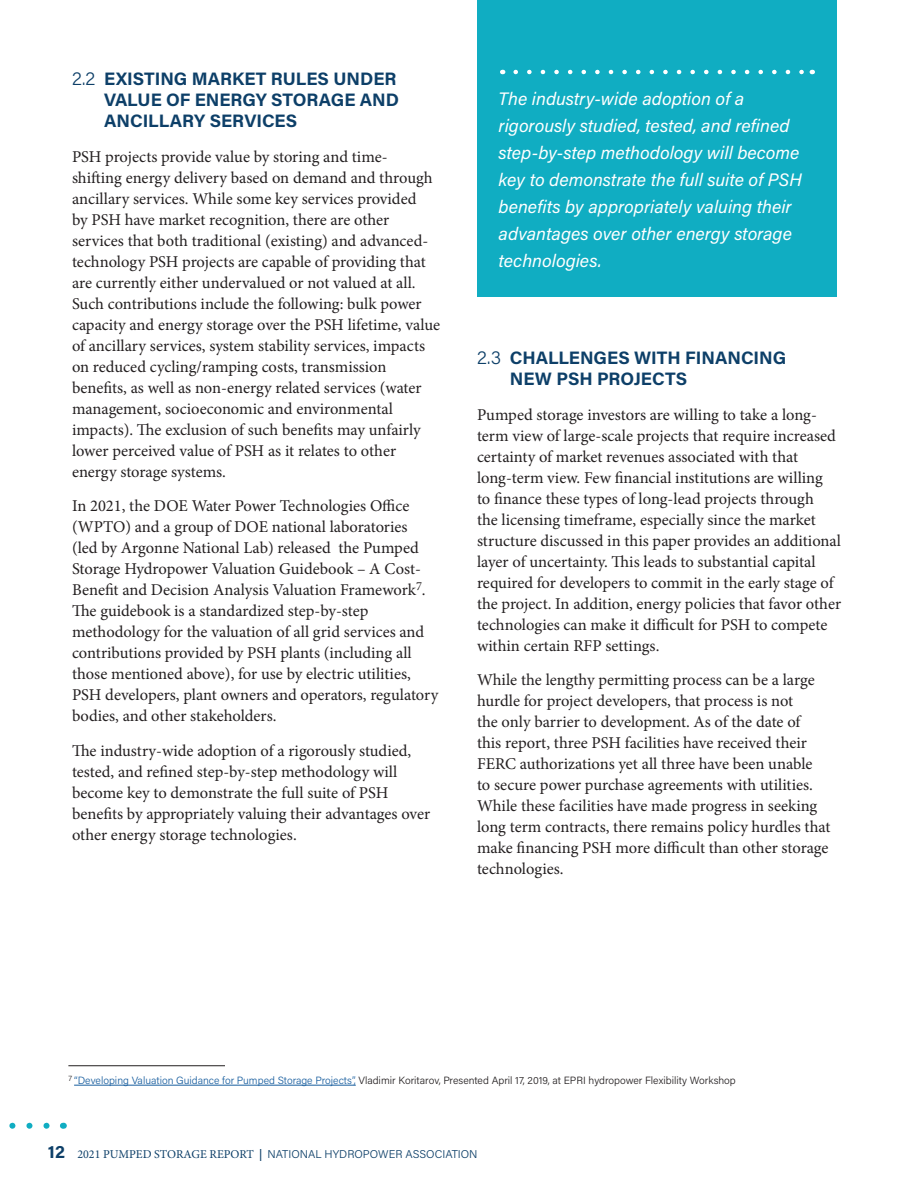
<style>
.page{position:relative;width:918px;height:1188px;background:#fff}
.page>*{position:absolute;margin:0;border:0;box-sizing:border-box;transform-origin:0 0}
.t1{font:italic 18px/27px "Acumin Pro";color:#fff}
.newahead{font:700 18px/21px "Acumin Pro";color:#0d3f68}
.t2{font:16.5px/21px "Minion Pro";color:#231f20}
.t3{font:300 11.25px "Acumin Pro";color:#0d3f68}
.t4{font:300 10.5px "Acumin Pro";color:#231f20}
.s1{font-weight:300}
.s2{color:#175d9e}
.s3{font-family:"Minion Pro";font-weight:400;font-size:12px}
.s4{font-family:"Minion Pro";font-weight:700;font-size:12px}
</style>
<div class="page">
<svg style="left:9px;top:1123px;width:41px;height:6px"></svg>
<hr style="left:68px;top:1065px;width:157px;height:1px;background:#231f20">
<hr style="left:74px;top:1085px;width:282px;height:1px;background:#175d9e">
<div style="left:477px;top:0;width:360px;height:297px;background:#10adc2"></div>
<svg style="left:516px;top:70px;width:288px;height:4px"></svg>
<p class="newahead" style="left:104px;top:68px;width:296px;text-indent:-32px"><span class="s1">2.2</span> EXISTING MARKET RULES UNDER<br>VALUE OF ENERGY STORAGE AND<br>ANCILLARY SERVICES</p>
<p class="t2" style="left:72px;top:146px;width:370px">PSH projects provide value by storing and time&shy;shifting energy delivery based on demand and through ancillary services. While some key services provided<br>by PSH have market recognition, there are other services that both traditional (existing) and advanced&shy;technology PSH projects are capable of providing that are currently either undervalued or not valued at all.<br>Such contributions include the following: bulk power capacity and energy storage over the PSH lifetime, value of ancillary services, system stability services, impacts on reduced cycling/ramping costs, transmission benefits, as well as non-energy related services (water management, socioeconomic and environmental impacts). The exclusion of such benefits may unfairly lower perceived value of PSH as it relates to other energy storage systems.</p>
<p class="t2" style="left:72px;top:496px;width:368px">In 2021, the DOE Water Power Technologies Office (WPTO) and a group of DOE national laboratories<br>(led by Argonne National Lab) released the Pumped Storage Hydropower Valuation Guidebook – A Cost-Benefit and Decision Analysis Valuation Framework<sup>7</sup>.<br>The guidebook is a standardized step-by-step methodology for the valuation of all grid services and contributions provided by PSH plants (including all those mentioned above), for use by electric utilities, PSH developers, plant owners and operators, regulatory bodies, and other stakeholders.</p>
<p class="t2" style="left:72px;top:740px;width:360px">The industry-wide adoption of a rigorously studied, tested, and refined step-by-step methodology will become key to demonstrate the full suite of PSH benefits by appropriately valuing their advantages over other energy storage technologies.</p>
<p class="t1" style="left:499px;top:84px;width:305px">The industry-wide adoption of a rigorously studied, tested, and refined step-by-step methodology will become key to demonstrate the full suite of PSH benefits by appropriately valuing their advantages over other energy storage technologies.</p>
<p class="newahead" style="left:510px;top:347px;width:278px;text-indent:-33px"><span class="s1">2.3</span> CHALLENGES WITH FINANCING<br>NEW PSH PROJECTS</p>
<p class="t2" style="left:477px;top:404px;width:366px">Pumped storage investors are willing to take a long&shy;term view of large-scale projects that require increased certainty of market revenues associated with that long-term view. Few financial institutions are willing<br>to finance these types of long-lead projects through<br>the licensing timeframe, especially since the market structure discussed in this paper provides an additional layer of uncertainty. This leads to substantial capital required for developers to commit in the early stage of the project. In addition, energy policies that favor other technologies can make it difficult for PSH to compete within certain RFP settings.</p>
<p class="t2" style="left:477px;top:670px;width:355px">While the lengthy permitting process can be a large hurdle for project developers, that process is not<br>the only barrier to development. As of the date of<br>this report, three PSH facilities have received their FERC authorizations yet all three have been unable<br>to secure power purchase agreements with utilities.<br>While these facilities have made progress in seeking long term contracts, there remains policy hurdles that make financing PSH more difficult than other storage technologies.</p>
<p class="t4" style="left:68px;top:1073px;width:669px"><sup>7</sup> <span class="s2">“Developing Valuation Guidance for Pumped Storage Projects”,</span> Vladimir Koritarov, Presented April 17, 2019, at EPRI hydropower Flexibility Workshop</p>
<p class="newahead" style="left:48px;top:1140px;width:19px">12</p>
<p class="t3" style="left:77px;top:1146px;width:402px"><span class="s3">2021 PUMPED STORAGE REPORT</span> <span class="s4">|</span> NATIONAL HYDROPOWER ASSOCIATION</p>
</div>
